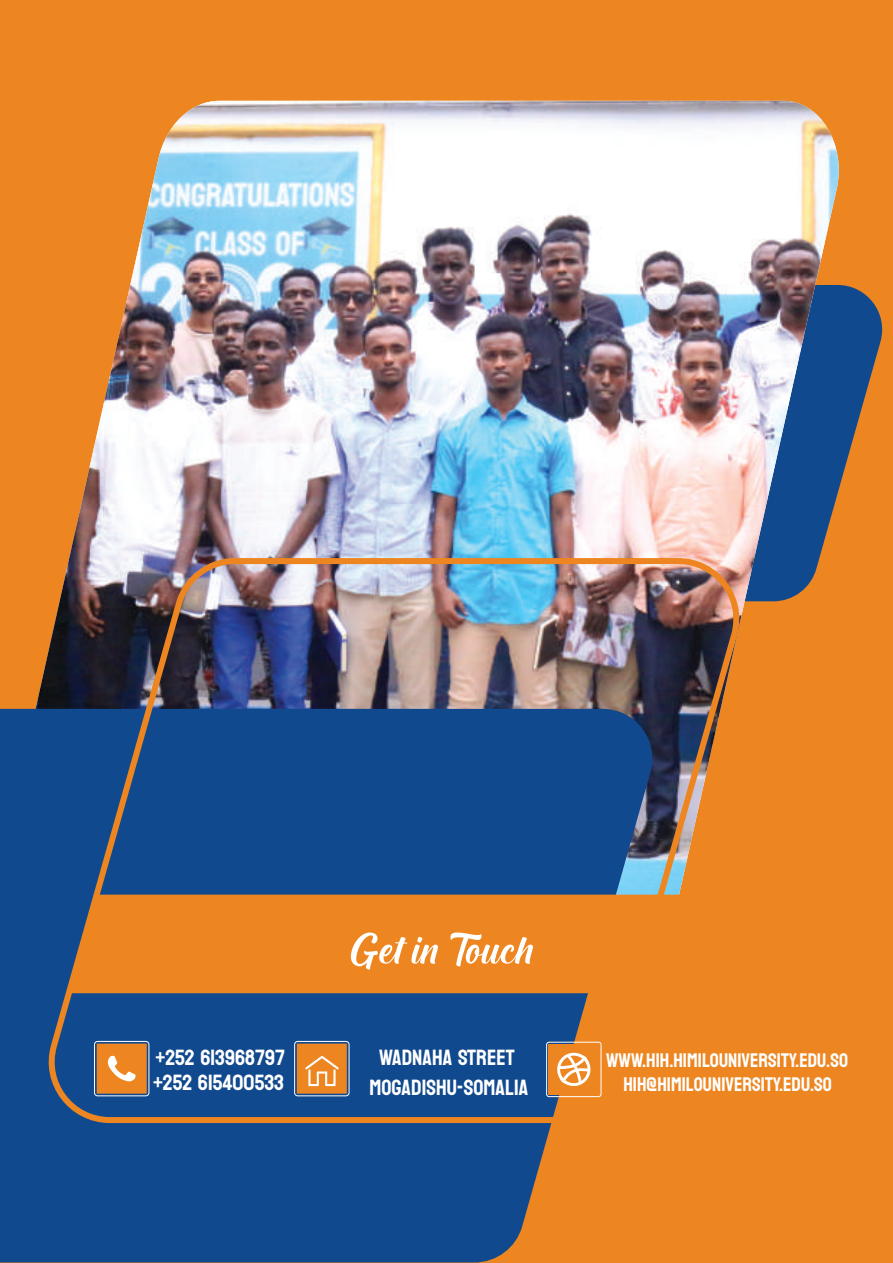
<style>
.page{position:relative;width:893px;height:1263px;background:#fff}
.page>*{position:absolute;margin:0;border:0;box-sizing:border-box;transform-origin:0 0}
.t1{font:54px "Cream Cake";color:#fff}
.t2{font:22.2px/24.9px "Koulen";color:#fff}
.t3{font:19.8px/24.3px "Koulen";color:#fff;text-align:center}
</style>
<div class="page">
<div style="left:0;top:0;width:893px;height:1262px;background:#ed8621"></div>
<svg style="left:846px;top:285px;width:37px;height:179px;fill:#11498e"></svg>
<img style="left:0;top:101px;width:846px;height:608px">
<div style="left:0;top:709px;width:551px;height:553px;background:#11498e"></div>
<img style="left:43px;top:555px;width:702px;height:571px">
<div style="left:94px;top:1041px;width:55px;height:55px;border:1px solid #fff;border-radius:3px"></div>
<svg style="left:97px;top:1043px;width:50px;height:51px"></svg>
<div style="left:546px;top:1042px;width:55px;height:55px;border:1px solid #fff;border-radius:3px"></div>
<svg style="left:548px;top:1044px;width:51px;height:51px"></svg>
<div style="left:294px;top:1041px;width:55px;height:55px;border:1px solid #fff;border-radius:3px"></div>
<svg style="left:297px;top:1043px;width:50px;height:51px"></svg>
<svg style="left:67px;top:895px;width:678px;height:98px"></svg>
<h1 class="t1" style="left:351px;top:924px;width:184px">Get in Touch</h1>
<p class="t2" style="left:153px;top:1045px;width:134px">+252 613968797 +252 615400533</p>
<p class="t2" style="left:369px;top:1042px;width:160px;line-height:30px;text-align:center">WADNAHA STREET<br>MOGADISHU-SOMALIA</p>
<p class="t3" style="left:606px;top:1048px;width:244px">WWW.HIH.HIMILOUNIVERSITY.EDU.SO<br>HIH@HIMILOUNIVERSITY.EDU.SO</p>
</div>
